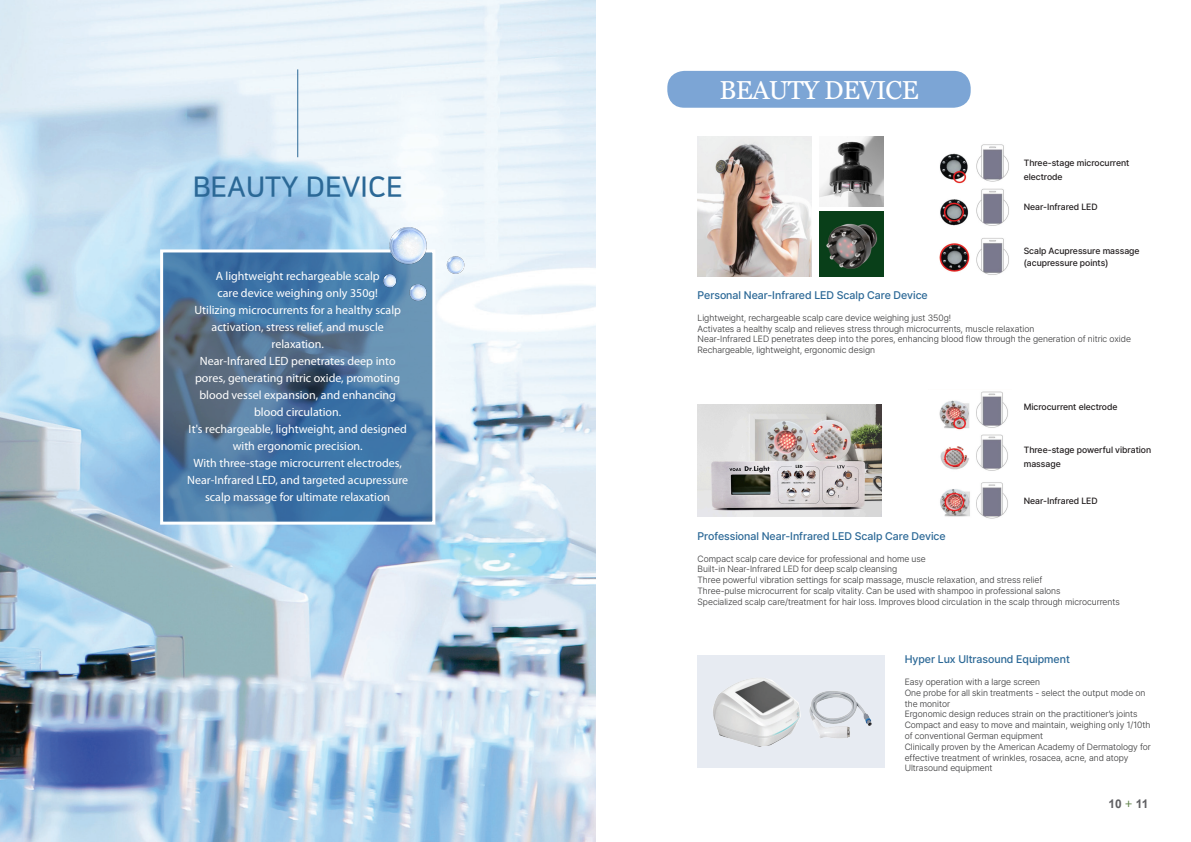
<style>
.page{position:relative;width:1191px;height:842px;background:#fff}
.page>*{position:absolute;margin:0;border:0;box-sizing:border-box;transform-origin:0 0}
.t1{font:28px "Nanum Square B";color:#2b6896}
.t2{font:26px "Georgia";letter-spacing:-.025em;color:#fff}
.t3{font:12px/17px "Myriad Pro";color:#fff;text-align:center}
.t4{font:700 12px "Arial";color:#616164}
.t5{font:500 11px "Pretendard";color:#2b6896}
.t6{font:300 9px/10.8px "Pretendard";color:#3e3e3f}
.t7{font:500 9px/14px "Pretendard";color:#231f20}
.s1{font-family:"Ko Pub Dotum PM";font-weight:400;color:#60824a}
</style>
<div class="page">
<div style="left:667px;top:71px;width:303px;height:37px;background:#7ca5d5;border-radius:17px"></div>
<img style="left:0;top:0;width:595px;height:842px">
<svg style="left:164px;top:253px;width:267px;height:268px;background:#4b769f"></svg>
<div style="left:160px;top:249px;width:275px;height:276px;border:3px solid #fff"></div>
<hr style="left:297px;top:69px;width:1px;height:88px;background:#2b6896">
<img style="left:360px;top:216px;width:82px;height:55px">
<img style="left:396px;top:279px;width:38px;height:25px">
<img style="left:434px;top:251px;width:37px;height:25px">
<img style="left:373px;top:271px;width:28px;height:18px">
<img style="left:819px;top:136px;width:64px;height:71px">
<img style="left:819px;top:211px;width:64px;height:65px">
<img style="left:939px;top:144px;width:70px;height:131px">
<img style="left:697px;top:137px;width:115px;height:139px">
<img style="left:697px;top:405px;width:184px;height:112px">
<div style="left:697px;top:656px;width:188px;height:112px;background:#e7ebf2"></div>
<img style="left:713px;top:678px;width:159px;height:69px">
<img style="left:939px;top:391px;width:69px;height:128px">
<p class="t1" style="left:193px;top:172px;width:212px">BEAUTY DEVICE</p>
<p class="t3" style="left:216px;top:267px;width:166px">A lightweight rechargeable scalp</p>
<p class="t3" style="left:217px;top:284px;width:162px">care device weighing only 350g!</p>
<p class="t3" style="left:194px;top:301px;width:208px">Utilizing microcurrents for a healthy scalp</p>
<p class="t3" style="left:212px;top:318px;width:174px">activation, stress relief, and muscle</p>
<p class="t3" style="left:272px;top:335px;width:54px">relaxation.</p>
<p class="t3" style="left:195px;top:352px;width:207px">Near-Infrared LED penetrates deep into pores, generating nitric oxide, promoting blood vessel expansion, and enhancing blood circulation.</p>
<p class="t3" style="left:189px;top:420px;width:220px">It's rechargeable, lightweight, and designed with ergonomic precision.</p>
<p class="t3" style="left:187px;top:454px;width:222px">With three-stage microcurrent electrodes,<br>Near-Infrared LED, and targeted acupressure scalp massage for ultimate relaxation</p>
<p class="t2" style="left:719px;top:71px;width:201px">BEAUTY DEVICE</p>
<p class="t7" style="left:1023px;top:156px;width:107px">Three-stage microcurrent electrode</p>
<p class="t7" style="left:1023px;top:200px;width:75px">Near-Infrared LED</p>
<p class="t7" style="left:1023px;top:243px;width:117px">Scalp Acupressure massage</p>
<p class="t7" style="left:1023px;top:255px;width:86px">(acupressure points)</p>
<p class="t5" style="left:697px;top:287px;width:232px">Personal Near-Infrared LED Scalp Care Device</p>
<p class="t6" style="left:697px;top:312px;width:255px">Lightweight, rechargeable scalp care device weighing just 350g!</p>
<p class="t6" style="left:697px;top:323px;width:338px">Activates a healthy scalp and relieves stress through microcurrents, muscle relaxation</p>
<p class="t6" style="left:697px;top:334px;width:435px">Near-Infrared LED penetrates deep into the pores, enhancing blood flow through the generation of nitric oxide</p>
<p class="t6" style="left:697px;top:344px;width:179px">Rechargeable, lightweight, ergonomic design</p>
<p class="t7" style="left:1023px;top:400px;width:95px">Microcurrent electrode</p>
<p class="t7" style="left:1023px;top:442px;width:129px">Three-stage powerful vibration massage</p>
<p class="t7" style="left:1023px;top:493px;width:75px">Near-Infrared LED</p>
<p class="t5" style="left:697px;top:528px;width:250px">Professional Near-Infrared LED Scalp Care Device</p>
<p class="t6" style="left:697px;top:553px;width:230px">Compact scalp care device for professional and home use</p>
<p class="t6" style="left:697px;top:563px;width:201px">Built-in Near-Infrared LED for deep scalp cleansing</p>
<p class="t6" style="left:697px;top:574px;width:346px">Three powerful vibration settings for scalp massage, muscle relaxation, and stress relief</p>
<p class="t6" style="left:697px;top:585px;width:364px">Three-pulse microcurrent for scalp vitality. Can be used with shampoo in professional salons</p>
<p class="t6" style="left:697px;top:596px;width:423px">Specialized scalp care/treatment for hair loss. Improves blood circulation in the scalp through microcurrents</p>
<p class="t5" style="left:904px;top:652px;width:167px">Hyper Lux Ultrasound Equipment</p>
<p class="t6" style="left:904px;top:676px;width:137px">Easy operation with a large screen</p>
<p class="t6" style="left:904px;top:687px;width:242px">One probe for all skin treatments - select the output mode on the monitor</p>
<p class="t6" style="left:904px;top:709px;width:234px">Ergonomic design reduces strain on the practitioner’s joints</p>
<p class="t6" style="left:904px;top:719px;width:247px">Compact and easy to move and maintain, weighing only 1/10th of conventional German equipment</p>
<p class="t6" style="left:904px;top:741px;width:248px">Clinically proven by the American Academy of Dermatology for effective treatment of wrinkles, rosacea, acne, and atopy</p>
<p class="t6" style="left:904px;top:763px;width:89px">Ultrasound equipment</p>
<p class="t4" style="left:1108px;top:796px;width:42px">10 <span class="s1">+</span> 11</p>
</div>
